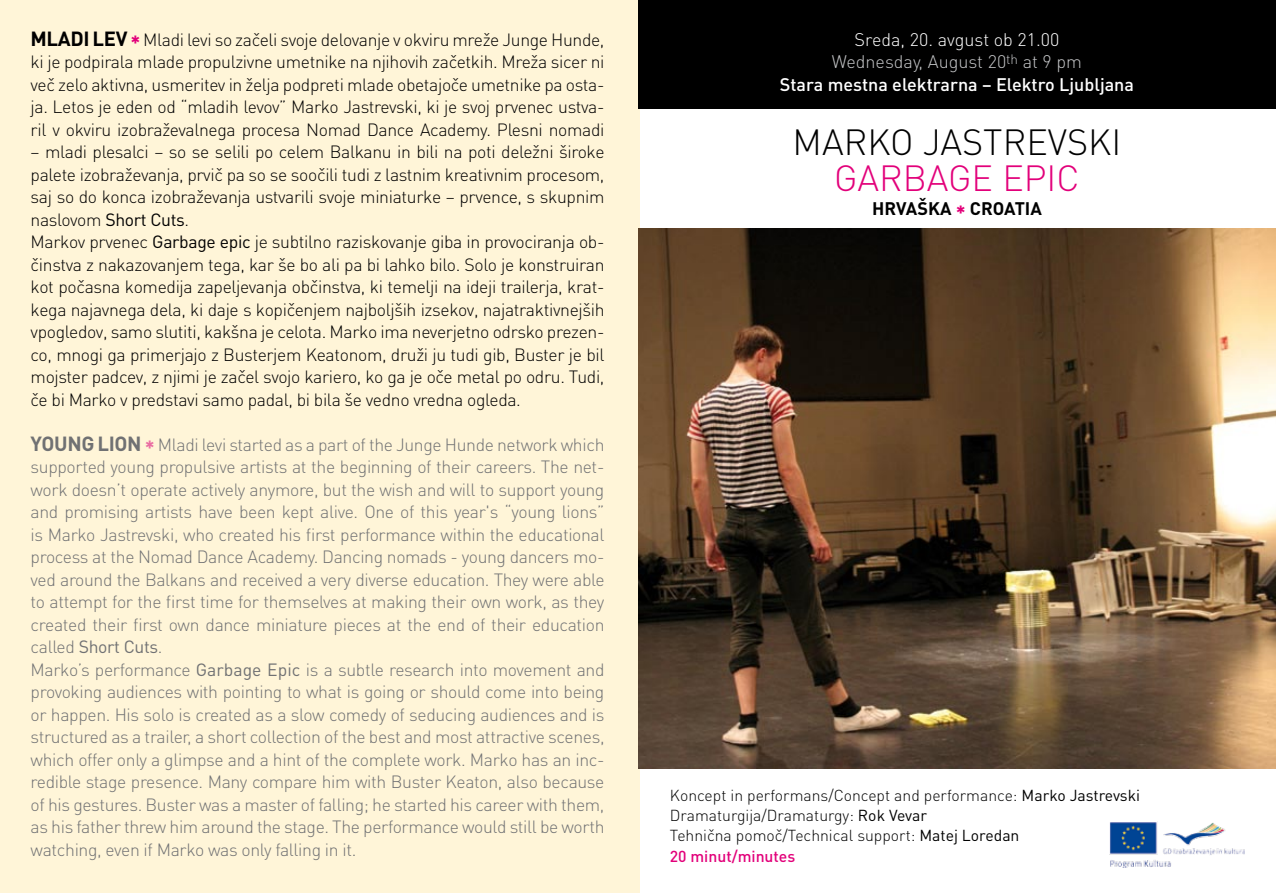
<style>
.page{position:relative;width:1276px;height:893px;background:#fff}
.page>*{position:absolute;margin:0;border:0;box-sizing:border-box;transform-origin:0 0}
.t1{font:300 36px "DIN Pro";color:#000}
.t2{font:300 36px "DIN Pro";color:#e2007a}
.t3{font:500 18px/22.5px "DIN Pro";color:#fff;text-align:center}
.t4{font:700 18px "DIN Pro";color:#000}
.t5{font:300 17.55px/22.5px "DIN Pro";letter-spacing:-.02em;color:#707173}
.t6{font:300 17.55px/22.5px "DIN Pro";letter-spacing:-.02em;color:#000;text-align:justify}
.t7{font:300 15.75px/20.2px "DIN Pro";color:#000}
.s1{font-weight:700;font-size:20.25px}
.s2{font-weight:700;font-size:20.25px;color:#e2007a}
.s3{font-weight:400}
.s4{font-weight:700;font-size:20.25px;color:#ea6ea3}
.s5{font-weight:300}
.s6{font-weight:300;color:#c5c6c8}
.s7{font-size:20.25px;color:#e2007a}
.s8{font-weight:500;color:#e2007a}
</style>
<div class="page">
<div style="left:0;top:0;width:640px;height:893px;background:#fff5d8"></div>
<div style="left:638px;top:0;width:638px;height:108px;background:#000"></div>
<img style="left:638px;top:228px;width:638px;height:540px">
<img style="left:1109px;top:822px;width:135px;height:45px">
<p class="t6" style="left:31px;top:27px;width:575px"><span class="s1">MLADI LEV</span> <span class="s2">*</span> Mladi levi so začeli svoje delovanje v okviru mreže Junge Hunde, ki je podpirala mlade propulzivne umetnike na njihovih začetkih. Mreža sicer ni več zelo aktivna, usmeritev in želja podpreti mlade obetajoče umetnike pa osta&shy;ja. Letos je eden od “mladih levov” Marko Jastrevski, ki je svoj prvenec ustva&shy;ril v okviru izobraževalnega procesa Nomad Dance Academy. Plesni nomadi</p>
<p class="t6" style="left:31px;top:140px;width:575px;text-align:left">– mladi plesalci – so se selili po celem Balkanu in bili na poti deležni široke palete izobraževanja, prvič pa so se soočili tudi z lastnim kreativnim procesom, saj so do konca izobraževanja ustvarili svoje miniaturke – prvence, s skupnim naslovom <span class="s3">Short Cuts</span>.<br>Markov prvenec <span class="s3">Garbage epic</span> je subtilno raziskovanje giba in provociranja ob&shy;činstva z nakazovanjem tega, kar še bo ali pa bi lahko bilo. Solo je konstruiran kot počasna komedija zapeljevanja občinstva, ki temelji na ideji trailerja, krat&shy;kega najavnega dela, ki daje s kopičenjem najboljših izsekov, najatraktivnejših vpogledov, samo slutiti, kakšna je celota. Marko ima neverjetno odrsko prezen&shy;co, mnogi ga primerjajo z Busterjem Keatonom, druži ju tudi gib, Buster je bil mojster padcev, z njimi je začel svojo kariero, ko ga je oče metal po odru. Tudi, če bi Marko v predstavi samo padal, bi bila še vedno vredna ogleda.</p>
<p class="t5" style="left:31px;top:432px;width:575px"><span class="s1">YOUNG LION</span> <span class="s4">*</span> Mladi levi started as a part of the Junge Hunde network which supported young propulsive artists at the beginning of their careers. The net&shy;work doesn’t operate actively anymore, but the wish and will to support young and promising artists have been kept alive. One of this year's “young lions” is Marko Jastrevski, who created his first performance within the educational process at the Nomad Dance Academy. Dancing nomads - young dancers mo&shy;ved around the Balkans and received a very diverse education. They were able to attempt for the first time for themselves at making their own work, as they created their first own dance miniature pieces at the end of their education called <span class="s3">Short Cuts</span>.<br>Marko’s performance <span class="s3">Garbage Epic</span> is a subtle research into movement and provoking audiences with pointing to what is going or should come into being or happen. His solo is created as a slow comedy of seducing audiences and is structured as a trailer, a short collection of the best and most attractive scenes, which offer only a glimpse and a hint of the complete work. Marko has an inc&shy;redible stage presence. Many compare him with Buster Keaton, also because of his gestures. Buster was a master of falling; he started his career with them, as his father threw him around the stage. The performance would still be worth watching, even if Marko was only falling in it.</p>
<p class="t3" style="left:780px;top:27px;width:356px"><span class="s5">Sreda, 20. avgust ob 21.00<br></span><span class="s6">Wednesday, August 20</span><sup>th</sup> <span class="s6">at 9 pm<br></span>Stara mestna elektrarna – Elektro Ljubljana</p>
<h1 class="t1" style="left:792px;top:118px;width:330px">MARKO JASTREVSKI</h1>
<h1 class="t2" style="left:834px;top:154px;width:247px">GARBAGE EPIC</h1>
<p class="t4" style="left:872px;top:197px;width:171px">HRVAŠKA <span class="s7">*</span> CROATIA</p>
<p class="t7" style="left:670px;top:784px;width:472px">Koncept in performans/Concept and performance: <span class="s3">Marko Jastrevski </span>Dramaturgija/Dramaturgy: <span class="s3">Rok Vevar<br></span>Tehnična pomoč/Technical support: <span class="s3">Matej Loredan<br></span><span class="s8">20 minut/minutes</span></p>
</div>
